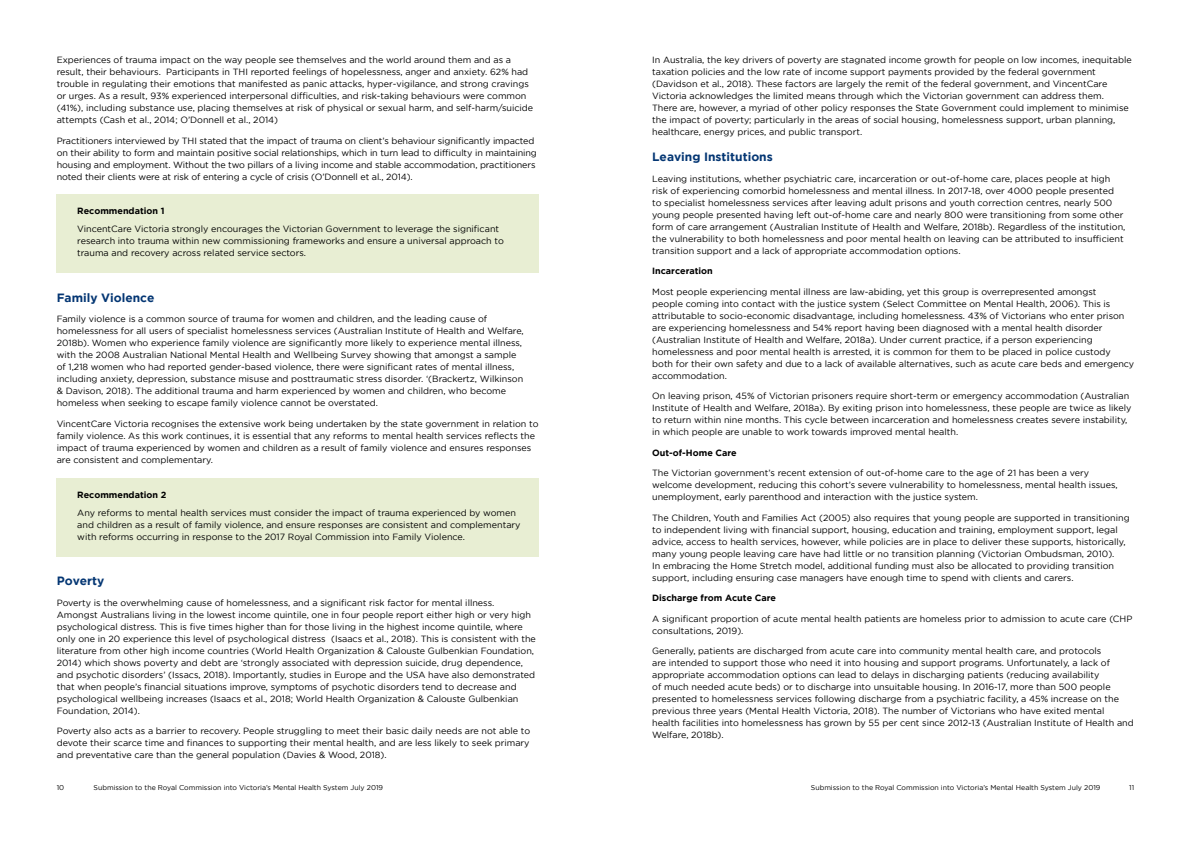
<style>
.page{position:relative;width:1191px;height:842px;background:#fff}
.page>*{position:absolute;margin:0;border:0;box-sizing:border-box;transform-origin:0 0}
.t1{font:700 12px "Gotham";color:#043673}
.t2{font:9px/12px "Gotham";color:#000}
.t3{font:700 9px "Gotham";color:#000}
.t4{font:7px "Gotham";color:#000}
</style>
<div class="page">
<div style="left:57px;top:194px;width:482px;height:78px;background:#e8eed3"></div>
<div style="left:57px;top:478px;width:482px;height:78px;background:#e8eed3"></div>
<p class="t2" style="left:57px;top:54px;width:478px">Experiences of trauma impact on the way people see themselves and the world around them and as a result, their behaviours. Participants in THI reported feelings of hopelessness, anger and anxiety. 62% had trouble in regulating their emotions that manifested as panic attacks, hyper-vigilance, and strong cravings or urges. As a result, 93% experienced interpersonal difficulties, and risk-taking behaviours were common (41%), including substance use, placing themselves at risk of physical or sexual harm, and self-harm/suicide attempts (Cash et al., 2014; O’Donnell et al., 2014)</p>
<p class="t2" style="left:57px;top:134px;width:481px">Practitioners interviewed by THI stated that the impact of trauma on client’s behaviour significantly impacted on their ability to form and maintain positive social relationships, which in turn lead to difficulty in maintaining housing and employment. Without the two pillars of a living income and stable accommodation, practitioners noted their clients were at risk of entering a cycle of crisis (O’Donnell et al., 2014).</p>
<p class="t3" style="left:77px;top:206px;width:89px">Recommendation 1</p>
<p class="t2" style="left:77px;top:223px;width:428px">VincentCare Victoria strongly encourages the Victorian Government to leverage the significant research into trauma within new commissioning frameworks and ensure a universal approach to trauma and recovery across related service sectors.</p>
<h1 class="t1" style="left:57px;top:291px;width:99px">Family Violence</h1>
<p class="t2" style="left:57px;top:313px;width:468px">Family violence is a common source of trauma for women and children, and the leading cause of homelessness for all users of specialist homelessness services (Australian Institute of Health and Welfare, 2018b). Women who experience family violence are significantly more likely to experience mental illness, with the 2008 Australian National Mental Health and Wellbeing Survey showing that amongst a sample of 1,218 women who had reported gender-based violence, there were significant rates of mental illness, including anxiety, depression, substance misuse and posttraumatic stress disorder. ‘(Brackertz, Wilkinson &amp; Davison, 2018). The additional trauma and harm experienced by women and children, who become homeless when seeking to escape family violence cannot be overstated.</p>
<p class="t2" style="left:57px;top:418px;width:483px">VincentCare Victoria recognises the extensive work being undertaken by the state government in relation to family violence. As this work continues, it is essential that any reforms to mental health services reflects the impact of trauma experienced by women and children as a result of family violence and ensures responses are consistent and complementary.</p>
<p class="t3" style="left:77px;top:490px;width:91px">Recommendation 2</p>
<p class="t2" style="left:77px;top:507px;width:445px">Any reforms to mental health services must consider the impact of trauma experienced by women and children as a result of family violence, and ensure responses are consistent and complementary with reforms occurring in response to the 2017 Royal Commission into Family Violence.</p>
<h1 class="t1" style="left:57px;top:574px;width:49px">Poverty</h1>
<p class="t2" style="left:57px;top:596px;width:481px">Poverty is the overwhelming cause of homelessness, and a significant risk factor for mental illness.<br>Amongst Australians living in the lowest income quintile, one in four people report either high or very high psychological distress. This is five times higher than for those living in the highest income quintile, where only one in 20 experience this level of psychological distress (Isaacs et al., 2018). This is consistent with the literature from other high income countries (World Health Organization &amp; Calouste Gulbenkian Foundation, 2014) which shows poverty and debt are ‘strongly associated with depression suicide, drug dependence, and psychotic disorders’ (Issacs, 2018). Importantly, studies in Europe and the USA have also demonstrated that when people’s financial situations improve, symptoms of psychotic disorders tend to decrease and psychological wellbeing increases (Isaacs et al., 2018; World Health Organization &amp; Calouste Gulbenkian Foundation, 2014).</p>
<p class="t2" style="left:57px;top:725px;width:475px;text-align:justify">Poverty also acts as a barrier to recovery. People struggling to meet their basic daily needs are not able to devote their scarce time and finances to supporting their mental health, and are less likely to seek primary and preventative care than the general population (Davies &amp; Wood, 2018).</p>
<p class="t2" style="left:652px;top:54px;width:481px">In Australia, the key drivers of poverty are stagnated income growth for people on low incomes, inequitable taxation policies and the low rate of income support payments provided by the federal government (Davidson et al., 2018). These factors are largely the remit of the federal government, and VincentCare Victoria acknowledges the limited means through which the Victorian government can address them.<br>There are, however, a myriad of other policy responses the State Government could implement to minimise the impact of poverty; particularly in the areas of social housing, homelessness support, urban planning, healthcare, energy prices, and public transport.</p>
<h1 class="t1" style="left:652px;top:150px;width:122px">Leaving Institutions</h1>
<p class="t2" style="left:652px;top:173px;width:475px">Leaving institutions, whether psychiatric care, incarceration or out-of-home care, places people at high risk of experiencing comorbid homelessness and mental illness. In 2017-18, over 4000 people presented to specialist homelessness services after leaving adult prisons and youth correction centres, nearly 500 young people presented having left out-of-home care and nearly 800 were transitioning from some other form of care arrangement (Australian Institute of Health and Welfare, 2018b). Regardless of the institution, the vulnerability to both homelessness and poor mental health on leaving can be attributed to insufficient transition support and a lack of appropriate accommodation options.</p>
<p class="t3" style="left:652px;top:266px;width:62px">Incarceration</p>
<p class="t2" style="left:652px;top:286px;width:483px">Most people experiencing mental illness are law-abiding, yet this group is overrepresented amongst<br>people coming into contact with the justice system (Select Committee on Mental Health, 2006). This is attributable to socio-economic disadvantage, including homelessness. 43% of Victorians who enter prison are experiencing homelessness and 54% report having been diagnosed with a mental health disorder (Australian Institute of Health and Welfare, 2018a). Under current practice, if a person experiencing homelessness and poor mental health is arrested, it is common for them to be placed in police custody<br>both for their own safety and due to a lack of available alternatives, such as acute care beds and emergency accommodation.</p>
<p class="t2" style="left:652px;top:390px;width:481px">On leaving prison, 45% of Victorian prisoners require short-term or emergency accommodation (Australian Institute of Health and Welfare, 2018a). By exiting prison into homelessness, these people are twice as likely to return within nine months. This cycle between incarceration and homelessness creates severe instability, in which people are unable to work towards improved mental health.</p>
<p class="t3" style="left:652px;top:448px;width:86px">Out-of-Home Care</p>
<p class="t2" style="left:652px;top:467px;width:467px">The Victorian government’s recent extension of out-of-home care to the age of 21 has been a very welcome development, reducing this cohort’s severe vulnerability to homelessness, mental health issues, unemployment, early parenthood and interaction with the justice system.</p>
<p class="t2" style="left:652px;top:512px;width:479px">The Children, Youth and Families Act (2005) also requires that young people are supported in transitioning to independent living with financial support, housing, education and training, employment support, legal advice, access to health services, however, while policies are in place to deliver these supports, historically, many young people leaving care have had little or no transition planning (Victorian Ombudsman, 2010).<br>In embracing the Home Stretch model, additional funding must also be allocated to providing transition support, including ensuring case managers have enough time to spend with clients and carers.</p>
<p class="t3" style="left:652px;top:593px;width:125px">Discharge from Acute Care</p>
<p class="t2" style="left:652px;top:613px;width:482px">A significant proportion of acute mental health patients are homeless prior to admission to acute care (CHP consultations, 2019).</p>
<p class="t2" style="left:652px;top:645px;width:483px">Generally, patients are discharged from acute care into community mental health care, and protocols<br>are intended to support those who need it into housing and support programs. Unfortunately, a lack of appropriate accommodation options can lead to delays in discharging patients (reducing availability<br>of much needed acute beds) or to discharge into unsuitable housing. In 2016-17, more than 500 people presented to homelessness services following discharge from a psychiatric facility, a 45% increase on the previous three years (Mental Health Victoria, 2018). The number of Victorians who have exited mental health facilities into homelessness has grown by 55 per cent since 2012-13 (Australian Institute of Health and Welfare, 2018b).</p>
<p class="t4" style="left:57px;top:784px;width:9px">10</p>
<p class="t4" style="left:94px;top:784px;width:291px">Submission to the Royal Commission into Victoria’s Mental Health System July 2019</p>
<p class="t4" style="left:811px;top:784px;width:291px">Submission to the Royal Commission into Victoria’s Mental Health System July 2019</p>
<p class="t4" style="left:1129px;top:784px;width:7px">11</p>
</div>
